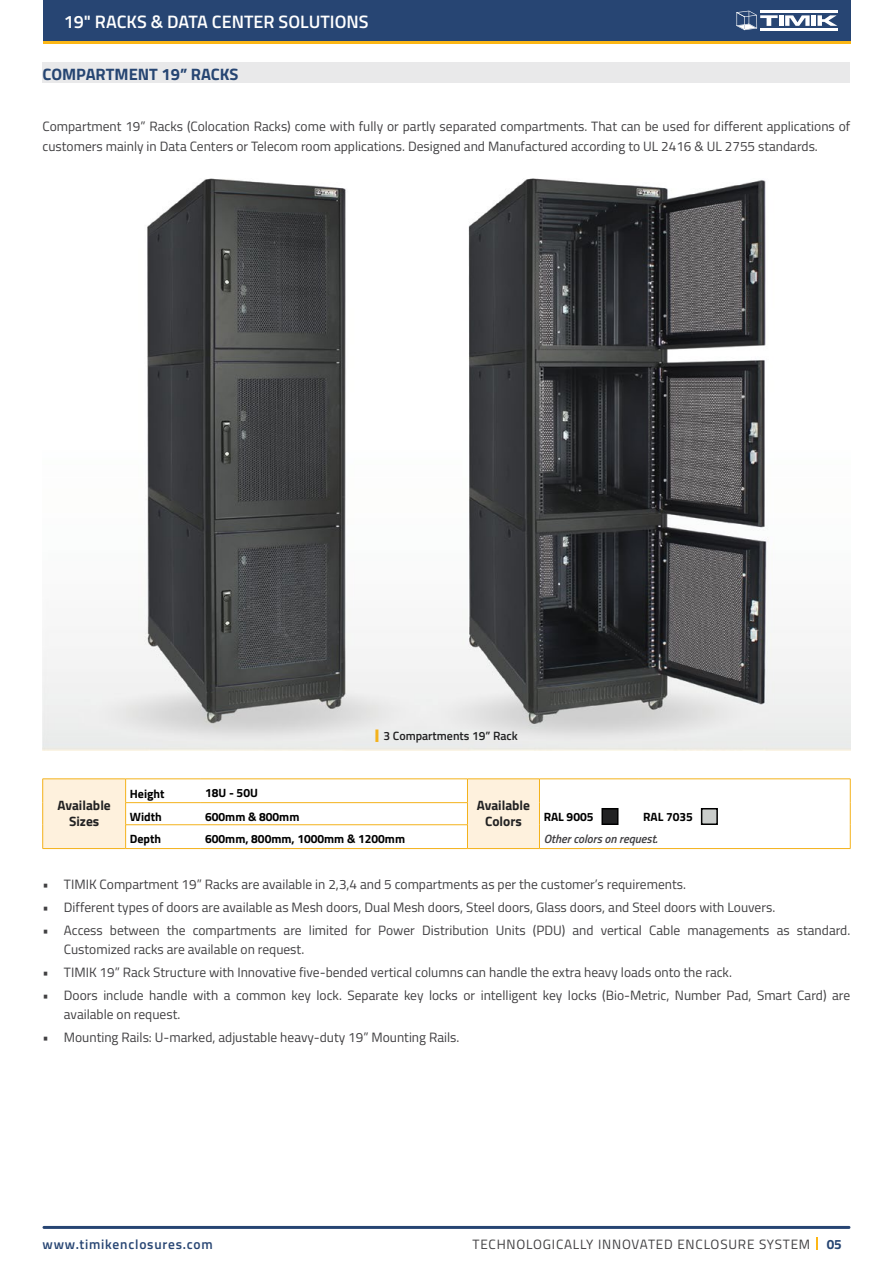
<style>
.page{position:relative;width:893px;height:1263px;background:#fff}
.page>*{position:absolute;margin:0;border:0;box-sizing:border-box;transform-origin:0 0}
.t1{font:600 18px "Titillium Web";color:#fff}
.Heading_01{font:700 16.5px "Titillium Web";color:#264572}
.t2{font:13.5px/18.8px "Titillium Web";color:#414042}
.t3{font:13.5px "Titillium Web";letter-spacing:.06em;color:#414042}
.Available_sizes{font:700 13.5px/16.2px "Titillium Web";color:#222223;text-align:center}
.t4{font:600 13.5px "Titillium Web";letter-spacing:.055em;color:#274573}
.t5{font:700 13.5px "Titillium Web";color:#264572}
.table_new{font:700 12px "Titillium Web";color:#000}
.other_colors_on_requ{font:italic 600 12px "Titillium Web";color:#414042}
.t6{font:600 12px "Titillium Web";color:#222223}
.s1{font-weight:900;font-size:13.5px;color:#f4b21b}
</style>
<div class="page">
<div style="left:43px;top:0;width:807px;height:43px;background:#274573"></div>
<hr style="left:43px;top:1226px;width:807px;height:3px;background:#274573">
<svg style="left:816px;top:1237px;width:2px;height:12px"></svg>
<hr style="left:43px;top:41px;width:807px;height:2px;background:#fcb716">
<svg style="left:736px;top:11px;width:102px;height:19px"></svg>
<div style="left:43px;top:63px;width:807px;height:20px;background:#e9e9ea"></div>
<hr style="left:126px;top:848px;width:75px;height:1px;background:#f4b21b">
<hr style="left:201px;top:848px;width:266px;height:1px;background:#f4b21b">
<hr style="left:43px;top:778px;width:83px;height:1px;background:#f4b21b">
<hr style="left:43px;top:848px;width:83px;height:1px;background:#f4b21b">
<hr style="left:467px;top:778px;width:72px;height:1px;background:#f4b21b">
<hr style="left:467px;top:848px;width:72px;height:1px;background:#f4b21b">
<hr style="left:126px;top:778px;width:75px;height:1px;background:#f4b21b">
<hr style="left:201px;top:778px;width:266px;height:1px;background:#f4b21b">
<hr style="left:539px;top:778px;width:100px;height:1px;background:#f4b21b">
<hr style="left:639px;top:778px;width:211px;height:1px;background:#f4b21b">
<svg style="left:42px;top:779px;width:498px;height:69px"></svg>
<svg style="left:850px;top:779px;width:1px;height:69px"></svg>
<hr style="left:539px;top:848px;width:100px;height:1px;background:#f4b21b">
<hr style="left:639px;top:848px;width:211px;height:1px;background:#f4b21b">
<div style="left:601px;top:808px;width:17px;height:17px;background:#222223;border:2px solid #000"></div>
<div style="left:701px;top:808px;width:17px;height:17px;background:#cacdcb;border:2px solid #000"></div>
<img style="left:43px;top:178px;width:807px;height:572px">
<h1 class="t1" style="left:64px;top:8px;width:306px">19" RACKS &amp; DATA CENTER SOLUTIONS</h1>
<h1 class="Heading_01" style="left:43px;top:62px;width:198px">COMPARTMENT 19” RACKS</h1>
<p class="t2" style="left:43px;top:116px;width:809px;line-height:19.5px">Compartment 19” Racks (Colocation Racks) come with fully or partly separated compartments. That can be used for different applications of customers mainly in Data Centers or Telecom room applications. Designed and Manufactured according to UL 2416 &amp; UL 2755 standards.</p>
<p class="t6" style="left:375px;top:727px;width:144px"><span class="s1">|</span> 3 Compartments 19” Rack</p>
<h1 class="table_new" style="left:130px;top:784px;width:36px">Height</h1>
<h1 class="table_new" style="left:205px;top:783px;width:54px">18U - 50U</h1>
<h1 class="Available_sizes" style="left:57px;top:797px;width:55px">Available<br>Sizes</h1>
<h1 class="Available_sizes" style="left:477px;top:797px;width:55px">Available<br>Colors</h1>
<h1 class="table_new" style="left:130px;top:807px;width:33px">Width</h1>
<h1 class="table_new" style="left:205px;top:807px;width:96px">600mm &amp; 800mm</h1>
<h1 class="table_new" style="left:544px;top:807px;width:51px">RAL 9005</h1>
<h1 class="table_new" style="left:643px;top:807px;width:51px">RAL 7035</h1>
<h1 class="table_new" style="left:130px;top:830px;width:33px">Depth</h1>
<h1 class="table_new" style="left:205px;top:829px;width:201px">600mm, 800mm, 1000mm &amp; 1200mm</h1>
<h1 class="other_colors_on_requ" style="left:544px;top:829px;width:115px">Other colors on request.</h1>
<p class="t2" style="left:43px;top:874px;width:645px">• TIMIK Compartment 19” Racks are available in 2,3,4 and 5 compartments as per the customer’s requirements.</p>
<p class="t2" style="left:43px;top:897px;width:734px">• Different types of doors are available as Mesh doors, Dual Mesh doors, Steel doors, Glass doors, and Steel doors with Louvers.</p>
<p class="t2" style="left:64px;top:920px;width:788px;text-indent:-21px">• Access between the compartments are limited for Power Distribution Units (PDU) and vertical Cable managements as standard.<br>Customized racks are available on request.</p>
<p class="t2" style="left:43px;top:962px;width:691px">• TIMIK 19” Rack Structure with Innovative five-bended vertical columns can handle the extra heavy loads onto the rack.</p>
<p class="t2" style="left:64px;top:985px;width:788px;text-indent:-21px">• Doors include handle with a common key lock. Separate key locks or intelligent key locks (Bio-Metric, Number Pad, Smart Card) are available on request.</p>
<p class="t2" style="left:43px;top:1027px;width:418px">• Mounting Rails: U-marked, adjustable heavy-duty 19” Mounting Rails.</p>
<p class="t4" style="left:43px;top:1234px;width:172px">www.timikenclosures.com</p>
<p class="t3" style="left:472px;top:1234px;width:339px">TECHNOLOGICALLY INNOVATED ENCLOSURE SYSTEM</p>
<p class="t5" style="left:827px;top:1233px;width:17px">05</p>
</div>
